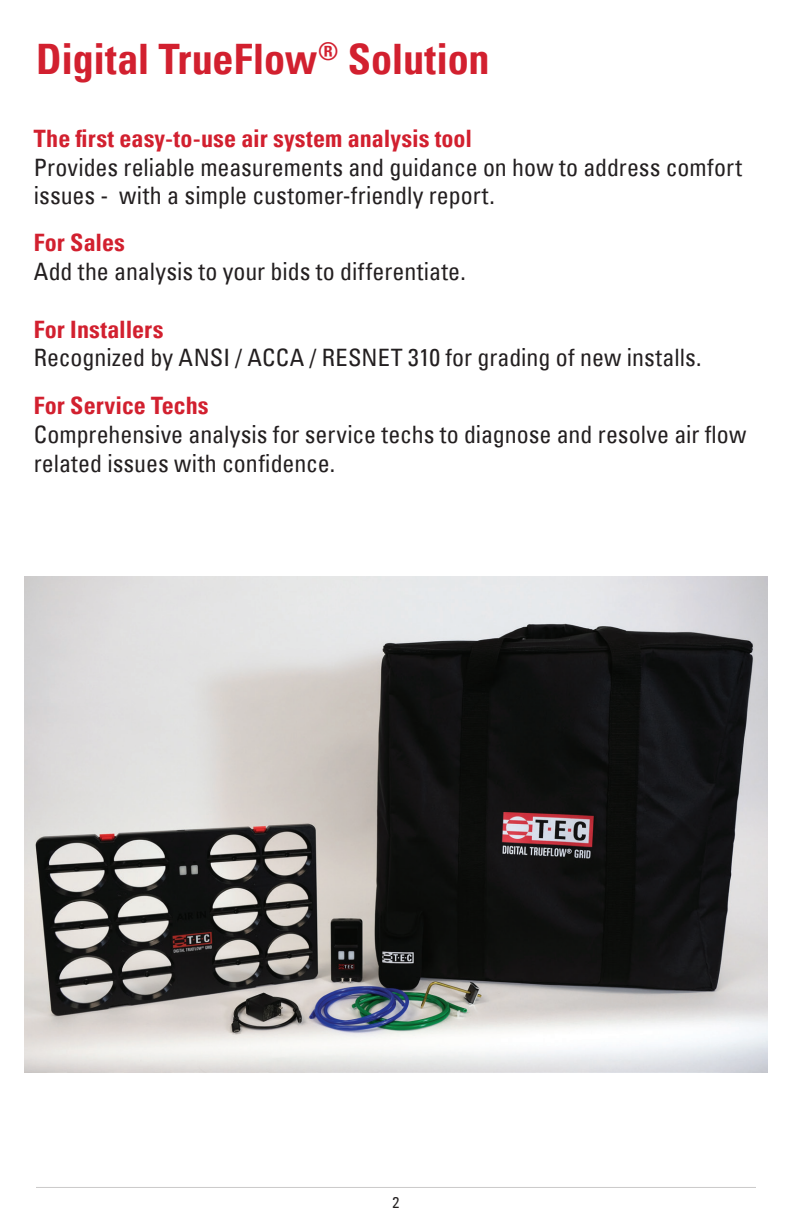
<style>
.page{position:relative;width:792px;height:1224px;background:#fff}
.page>*{position:absolute;margin:0;border:0;box-sizing:border-box;transform-origin:0 0}
.t1{font:700 condensed 42px "Univers";letter-spacing:-.005em;color:#d2202f}
.t2{font:condensed 24px/28.8px "Univers";color:#231f20}
.t3{font:700 condensed 24px "Univers";letter-spacing:.005em;color:#d2202f}
.t4{font:500 condensed 16px "Univers";color:#231f20}
</style>
<div class="page">
<hr style="left:36px;top:1187px;width:720px;height:1px;background:#231f20">
<img style="left:25px;top:577px;width:742px;height:495px">
<h1 class="t1" style="left:36px;top:33px;width:455px">Digital TrueFlow<sup>®</sup> Solution</h1>
<p class="t3" style="left:34px;top:123px;width:440px">The first easy-to-use air system analysis tool</p>
<p class="t2" style="left:34px;top:152px;width:710px">Provides reliable measurements and guidance on how to address comfort issues - with a simple customer-friendly report.</p>
<p class="t3" style="left:34px;top:228px;width:93px">For Sales</p>
<p class="t2" style="left:34px;top:257px;width:433px">Add the analysis to your bids to differentiate.</p>
<p class="t3" style="left:34px;top:314px;width:131px">For Installers</p>
<p class="t2" style="left:34px;top:343px;width:669px">Recognized by ANSI / ACCA / RESNET 310 for grading of new installs.</p>
<p class="t3" style="left:34px;top:391px;width:176px">For Service Techs</p>
<p class="t2" style="left:34px;top:420px;width:714px">Comprehensive analysis for service techs to diagnose and resolve air flow related issues with confidence.</p>
<p class="t4" style="left:392px;top:1193px;width:9px">2</p>
</div>
